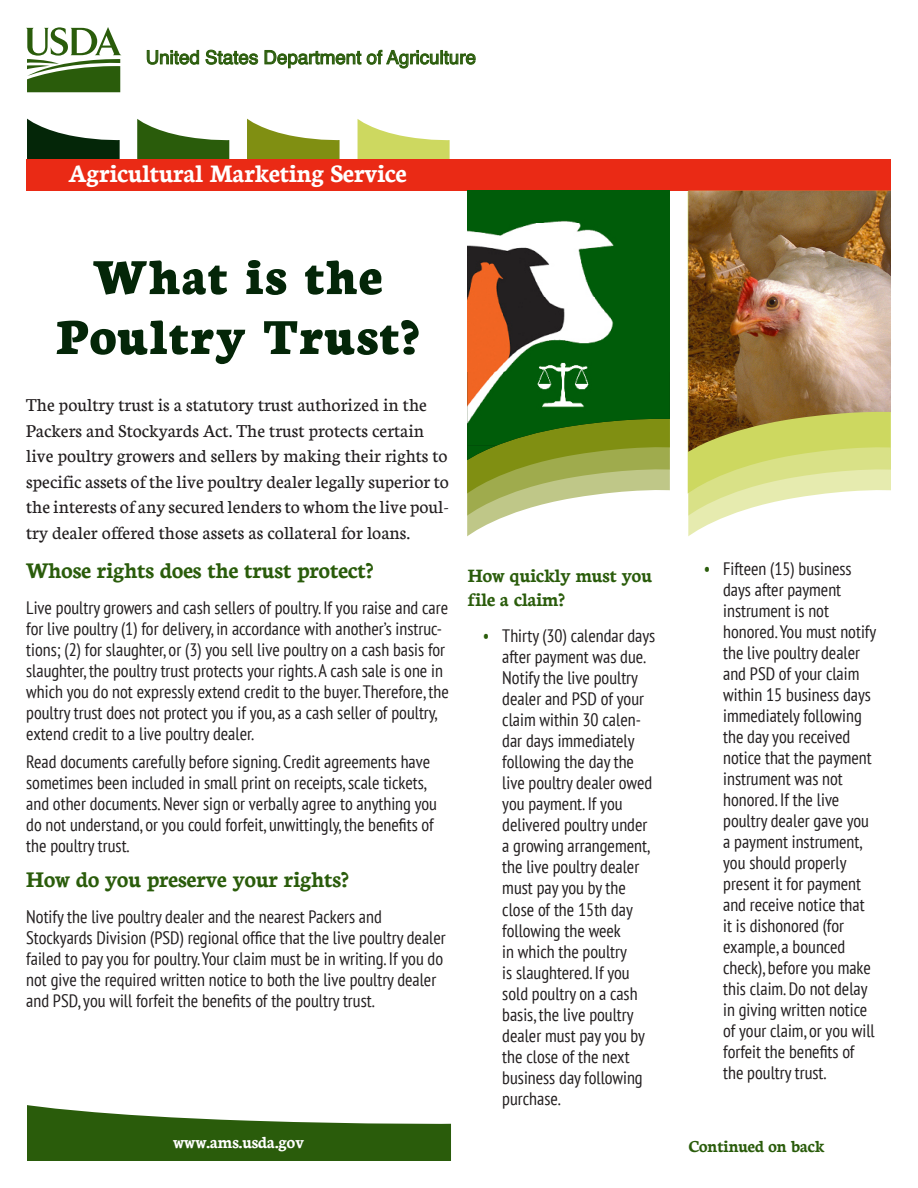
<style>
.page{position:relative;width:918px;height:1188px;background:#fff}
.page>*{position:absolute;margin:0;border:0;box-sizing:border-box;transform-origin:0 0}
.t1{font:800 54px/60px "Neuton";color:#042608;text-align:center}
.AMS_header{font:700 27px "Neuton";color:#fff}
.t2{font:700 24px "Neuton";color:#2a5c0b}
.t3{font:700 20.25px/24px "Neuton";color:#2a5c0b}
.Intro_Text{font:19.5px/25.5px "Neuton";color:#231f20}
.USDA_header{font:18.75px "Helvetica";color:#2a5c0b}
.Section_Text{font:condensed 18px/21px "PT Sans";color:#231f20}
.t4{font:700 18px "Neuton";color:#fff}
.t5{font:700 18px "Neuton";color:#2a5c0b}
.s1{color:#2a5c0b}
</style>
<div class="page">
<svg style="left:26px;top:27px;width:95px;height:65px"></svg>
<svg style="left:137px;top:119px;width:92px;height:40px"></svg>
<svg style="left:27px;top:119px;width:93px;height:40px"></svg>
<svg style="left:247px;top:119px;width:93px;height:40px"></svg>
<svg style="left:358px;top:119px;width:92px;height:40px"></svg>
<div style="left:27px;top:159px;width:864px;height:32px;background:#ea2a15"></div>
<svg style="left:467px;top:516px;width:39px;height:20px"></svg>
<svg style="left:467px;top:494px;width:133px;height:22px"></svg>
<svg style="left:467px;top:460px;width:203px;height:34px;background:#a8b35e"></svg>
<svg style="left:496px;top:446px;width:174px;height:14px;background:#8d9b2b"></svg>
<img style="left:467px;top:191px;width:203px;height:255px">
<img style="left:467px;top:446px;width:29px;height:14px">
<svg style="left:688px;top:516px;width:39px;height:20px"></svg>
<svg style="left:688px;top:452px;width:203px;height:64px"></svg>
<svg style="left:688px;top:452px;width:202px;height:42px;background:#dae28c"></svg>
<img style="left:688px;top:191px;width:203px;height:261px">
<svg style="left:27px;top:1105px;width:424px;height:56px"></svg>
<svg style="left:147px;top:50px;width:52px;height:15px"></svg>
<svg style="left:206px;top:50px;width:52px;height:15px"></svg>
<svg style="left:265px;top:50px;width:96px;height:18px"></svg>
<svg style="left:367px;top:50px;width:109px;height:18px"></svg>
<p class="USDA_header" style="left:146px;top:43px;width:332px">United States Department of Agriculture</p>
<p class="AMS_header" style="left:69px;top:156px;width:339px">Agricultural Marketing Service</p>
<h1 class="t1" style="left:56px;top:246px;width:366px">What is the<br>Poultry Trust?</h1>
<p class="Intro_Text" style="left:26px;top:391px;width:424px">The poultry trust is a statutory trust authorized in the Packers and Stockyards Act. The trust protects certain live poultry growers and sellers by making their rights to specific assets of the live poultry dealer legally superior to the interests of any secured lenders to whom the live poul&shy;try dealer offered those assets as collateral for loans.</p>
<h2 class="t2" style="left:26px;top:555px;width:348px">Whose rights does the trust protect?</h2>
<p class="Section_Text" style="left:26px;top:596px;width:424px">Live poultry growers and cash sellers of poultry. If you raise and care for live poultry (1) for delivery, in accordance with another’s instruc&shy;tions; (2) for slaughter, or (3) you sell live poultry on a cash basis for slaughter, the poultry trust protects your rights. A cash sale is one in which you do not expressly extend credit to the buyer. Therefore, the poultry trust does not protect you if you, as a cash seller of poultry, extend credit to a live poultry dealer.</p>
<p class="Section_Text" style="left:26px;top:751px;width:412px">Read documents carefully before signing. Credit agreements have sometimes been included in small print on receipts, scale tickets, and other documents. Never sign or verbally agree to anything you do not understand, or you could forfeit, unwittingly, the benefits of the poultry trust.</p>
<h3 class="t2" style="left:26px;top:864px;width:324px">How do you preserve your rights?</h3>
<p class="Section_Text" style="left:26px;top:905px;width:421px">Notify the live poultry dealer and the nearest Packers and Stockyards Division (PSD) regional office that the live poultry dealer failed to pay you for poultry. Your claim must be in writing. If you do not give the required written notice to both the live poultry dealer and PSD, you will forfeit the benefits of the poultry trust.</p>
<h4 class="t3" style="left:468px;top:563px;width:186px">How quickly must you file a claim?</h4>
<p class="Section_Text" style="left:502px;top:625px;width:155px;text-indent:-20px"><span class="s1">•</span> Thirty (30) calendar days after payment was due.<br>Notify the live poultry dealer and PSD of your claim within 30 calen&shy;dar days immediately following the day the live poultry dealer owed you payment. If you delivered poultry under a growing arrangement, the live poultry dealer must pay you by the close of the 15th day following the week<br>in which the poultry<br>is slaughtered. If you sold poultry on a cash basis, the live poultry dealer must pay you by the close of the next business day following purchase.</p>
<p class="Section_Text" style="left:723px;top:558px;width:155px;text-indent:-20px"><span class="s1">•</span> Fifteen (15) business days after payment instrument is not honored. You must notify the live poultry dealer and PSD of your claim within 15 business days immediately following the day you received notice that the payment instrument was not honored. If the live poultry dealer gave you a payment instrument, you should properly present it for payment and receive notice that it is dishonored (for example, a bounced check), before you make this claim. Do not delay in giving written notice of your claim, or you will forfeit the benefits of the poultry trust.</p>
<p class="t4" style="left:173px;top:1130px;width:132px">www.ams.usda.gov</p>
<p class="t5" style="left:689px;top:1135px;width:137px">Continued on back</p>
</div>
